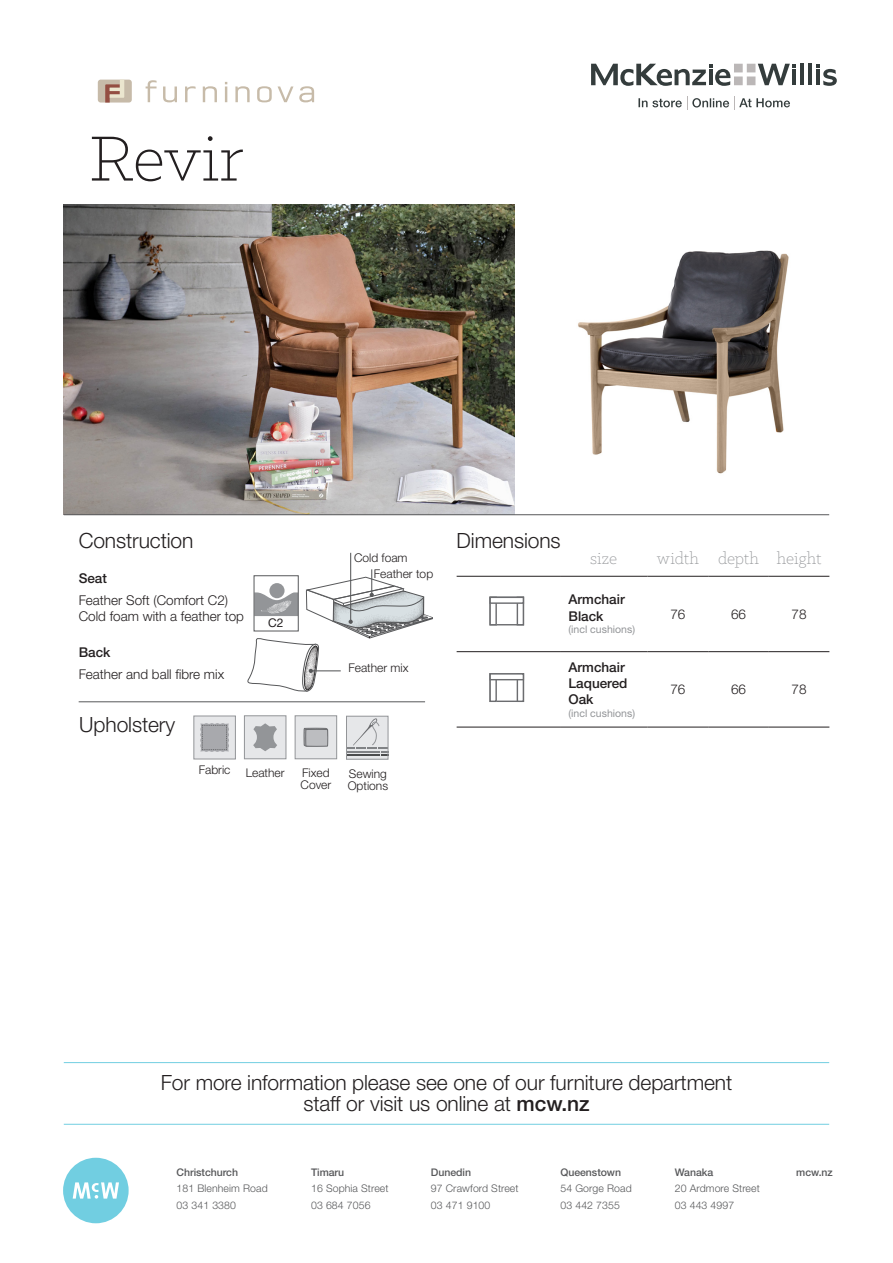
<style>
.page{position:relative;width:893px;height:1263px;background:#fff}
.page>*{position:absolute;margin:0;border:0;box-sizing:border-box;transform-origin:0 0}
.Name{font:300 72px "Klinic Slab";letter-spacing:-.01em;color:#231f20}
.Branches{font:300 21px/21px "Helvetica Neue LT Std";letter-spacing:-.005em;color:#231f20;text-align:center}
.Body{font:300 18px "Klinic Slab";color:#939598}
.Body-2{font:300 13.5px/16.2px "Helvetica Neue LT Std";color:#231f20}
.Body-3{font:500 13.5px/16.2px "Helvetica Neue LT Std";color:#231f20}
.t1{font:300 12px/12px "Helvetica Neue LT Std";color:#231f20}
.t2{font:12px "Helvetica Neue LT Std";color:#231f20}
.Branches-2{font:300 10.5px/16.5px "Helvetica Neue LT Std";letter-spacing:.01em;color:#57585a}
.Body-4{font:10.5px "Helvetica Neue LT Std";color:#939598}
.Branches-3{font:500 10.5px "Helvetica Neue LT Std";letter-spacing:-.005em;color:#57585a}
.s1{font-weight:500}
</style>
<div class="page">
<svg style="left:457px;top:575px;width:372px;height:1px"></svg>
<hr style="left:457px;top:576px;width:103px;height:1px;background:#231f20">
<hr style="left:560px;top:576px;width:88px;height:1px;background:#231f20">
<hr style="left:648px;top:576px;width:60px;height:1px;background:#231f20">
<hr style="left:708px;top:576px;width:61px;height:1px;background:#231f20">
<hr style="left:769px;top:576px;width:60px;height:1px;background:#231f20">
<hr style="left:457px;top:727px;width:103px;height:1px;background:#231f20">
<hr style="left:560px;top:727px;width:88px;height:1px;background:#231f20">
<hr style="left:648px;top:727px;width:60px;height:1px;background:#231f20">
<hr style="left:708px;top:727px;width:61px;height:1px;background:#231f20">
<hr style="left:769px;top:727px;width:60px;height:1px;background:#231f20">
<hr style="left:457px;top:651px;width:103px;height:1px;background:#231f20">
<hr style="left:560px;top:651px;width:88px;height:1px;background:#231f20">
<hr style="left:648px;top:651px;width:60px;height:1px;background:#231f20">
<hr style="left:708px;top:651px;width:61px;height:1px;background:#231f20">
<hr style="left:769px;top:651px;width:60px;height:1px;background:#231f20">
<img style="left:64px;top:205px;width:451px;height:309px">
<img style="left:578px;top:250px;width:211px;height:224px">
<div style="left:98px;top:80px;width:34px;height:23px;background:#c7bba9;border-radius:3px"></div>
<svg style="left:105px;top:80px;width:19px;height:23px"></svg>
<svg style="left:146px;top:80px;width:11px;height:22px"></svg>
<svg style="left:163px;top:86px;width:14px;height:16px"></svg>
<svg style="left:185px;top:86px;width:11px;height:16px"></svg>
<svg style="left:203px;top:86px;width:14px;height:16px"></svg>
<svg style="left:225px;top:82px;width:2px;height:20px"></svg>
<svg style="left:235px;top:86px;width:15px;height:16px"></svg>
<svg style="left:257px;top:86px;width:15px;height:16px"></svg>
<svg style="left:278px;top:86px;width:15px;height:16px"></svg>
<svg style="left:299px;top:86px;width:15px;height:16px"></svg>
<hr style="left:64px;top:1062px;width:765px;height:1px;background:#71cee1">
<hr style="left:64px;top:1124px;width:765px;height:1px;background:#71cee1">
<div style="left:244px;top:715px;width:42px;height:44px;background:#e6e7e9;border:1px solid #939598"></div>
<svg style="left:253px;top:723px;width:24px;height:28px"></svg>
<div style="left:295px;top:715px;width:42px;height:44px;background:#e6e7e9;border:1px solid #939598"></div>
<div style="left:303px;top:726px;width:27px;height:21px;background:#231f20;opacity:.65"></div>
<svg style="left:304px;top:728px;width:24px;height:19px"></svg>
<div style="left:346px;top:716px;width:42px;height:43px;background:#e6e7e9"></div>
<div style="left:346px;top:716px;width:42px;height:43px;border:1px solid #939598"></div>
<svg style="left:347px;top:718px;width:41px;height:38px"></svg>
<div style="left:193px;top:716px;width:43px;height:43px;background:#e6e7e9;border:1px solid #939598"></div>
<svg style="left:200px;top:723px;width:29px;height:29px"></svg>
<hr style="left:79px;top:701px;width:346px;height:1px;background:#57585a">
<hr style="left:64px;top:514px;width:765px;height:1px;background:#57585a">
<hr style="left:350px;top:553px;width:1px;height:69px;background:#57585a">
<div style="left:489px;top:597px;width:35px;height:28px;background:#fff;border:1px solid #6c6d70"></div>
<svg style="left:489px;top:596px;width:9px;height:30px"></svg>
<svg style="left:516px;top:596px;width:9px;height:30px"></svg>
<div style="left:489px;top:597px;width:35px;height:7px;background:#fff;border:1px solid #6c6d70"></div>
<div style="left:489px;top:673px;width:35px;height:29px;background:#fff;border:1px solid #6c6d70"></div>
<svg style="left:489px;top:680px;width:9px;height:22px"></svg>
<svg style="left:516px;top:673px;width:9px;height:29px"></svg>
<div style="left:489px;top:673px;width:35px;height:7px;background:#fff;border:1px solid #6c6d70"></div>
<svg style="left:247px;top:569px;width:186px;height:123px"></svg>
<svg style="left:591px;top:64px;width:205px;height:22px"></svg>
<hr style="left:792px;top:70px;width:4px;height:15px;background:#343c3c">
<hr style="left:800px;top:64px;width:4px;height:21px;background:#343c3c">
<hr style="left:808px;top:64px;width:4px;height:21px;background:#343c3c">
<svg style="left:816px;top:64px;width:21px;height:22px"></svg>
<svg style="left:638px;top:96px;width:152px;height:14px"></svg>
<div style="left:63px;top:1158px;width:66px;height:65px;background:#71cee1;border-radius:50%"></div>
<svg style="left:73px;top:1182px;width:46px;height:16px"></svg>
<p class="Name" style="left:89px;top:113px;width:156px">Revir</p>
<p class="Branches" style="left:79px;top:530px;width:116px">Construction</p>
<p class="Branches" style="left:457px;top:530px;width:106px">Dimensions</p>
<p class="t1" style="left:374px;top:567px;width:61px">Feather top</p>
<p class="t1" style="left:354px;top:551px;width:55px">Cold foam</p>
<p class="Body-3" style="left:79px;top:570px;width:30px">Seat</p>
<p class="Body-2" style="left:79px;top:591px;width:167px">Feather Soft (Comfort C2)<br>Cold foam with a feather top</p>
<p class="t2" style="left:268px;top:616px;width:17px">C2</p>
<p class="Body-3" style="left:79px;top:643px;width:33px">Back</p>
<p class="Body-2" style="left:79px;top:665px;width:147px">Feather and ball fibre mix</p>
<p class="Branches" style="left:79px;top:714px;width:97px">Upholstery</p>
<p class="t1" style="left:348px;top:662px;width:62px">Feather mix</p>
<p class="Body" style="left:590px;top:547px;width:29px">size</p>
<p class="Body" style="left:657px;top:547px;width:43px">width</p>
<p class="Body" style="left:718px;top:547px;width:43px">depth</p>
<p class="Body" style="left:777px;top:547px;width:46px">height</p>
<p class="Body-3" style="left:568px;top:591px;width:58px">Armchair<br>Black</p>
<p class="Body-4" style="left:568px;top:623px;width:68px">(incl cushions)</p>
<p class="Body-2" style="left:670px;top:606px;width:17px">76</p>
<p class="Body-2" style="left:731px;top:606px;width:17px">66</p>
<p class="Body-2" style="left:792px;top:606px;width:17px">78</p>
<p class="Body-3" style="left:568px;top:659px;width:61px">Armchair<br>Laquered<br>Oak</p>
<p class="Body-4" style="left:568px;top:707px;width:68px">(incl cushions)</p>
<p class="Body-2" style="left:670px;top:681px;width:17px">76</p>
<p class="Body-2" style="left:731px;top:681px;width:17px">66</p>
<p class="Body-2" style="left:792px;top:681px;width:17px">78</p>
<p class="t1" style="left:199px;top:764px;width:33px">Fabric</p>
<p class="t1" style="left:246px;top:767px;width:40px">Leather</p>
<p class="t1" style="left:301px;top:767px;width:32px">Fixed<br>Cover</p>
<p class="t1" style="left:348px;top:767px;width:42px">Sewing<br>Options</p>
<p class="Branches" style="left:161px;top:1071px;width:573px">For more information please see one of our furniture department staff or visit us online at <span class="s1">mcw.nz</span></p>
<p class="Branches-2" style="left:177px;top:1164px;width:93px"><span class="s1">Christchurch<br></span>181 Blenheim Road<br>03 341 3380</p>
<p class="Branches-3" style="left:311px;top:1166px;width:35px">Timaru</p>
<p class="Branches-3" style="left:796px;top:1166px;width:38px">mcw.nz</p>
<p class="Branches-2" style="left:431px;top:1164px;width:89px"><span class="s1">Dunedin<br></span>97 Crawford Street<br>03 471 9100</p>
<p class="Branches-2" style="left:560px;top:1164px;width:73px"><span class="s1">Queenstown<br></span>54 Gorge Road<br>03 442 7355</p>
<p class="Branches-2" style="left:675px;top:1164px;width:86px"><span class="s1">Wanaka<br></span>20 Ardmore Street<br>03 443 4997</p>
<p class="Branches-2" style="left:311px;top:1180px;width:79px">16 Sophia Street<br>03 684 7056</p>
</div>
